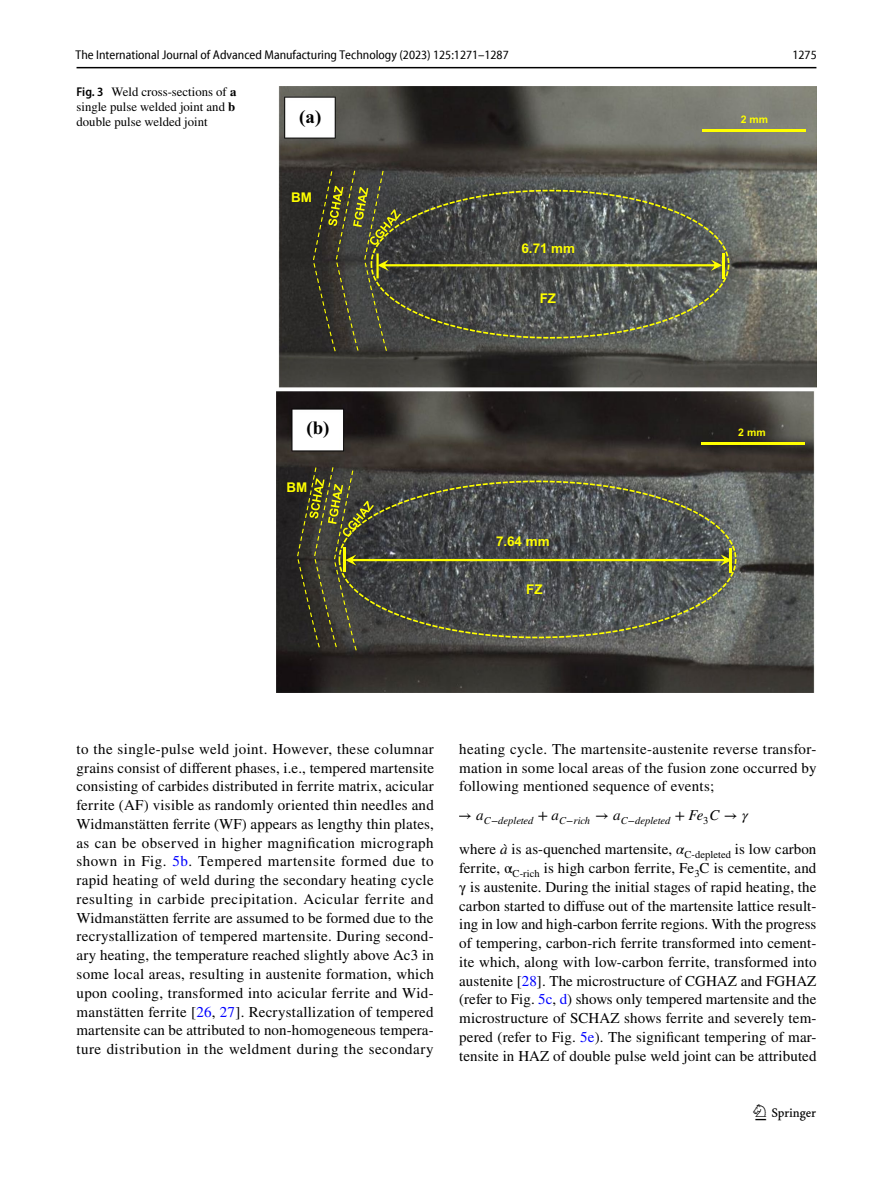
<style>
.page{position:relative;width:893px;height:1187px;background:#fff}
.page>*{position:absolute;margin:0;border:0;box-sizing:border-box;transform-origin:0 0}
.t1{font:22.5px "Springnew Regular 3";color:#000}
.t2{font:700 18.9px "Times New Roman";color:#000}
.t3{font:15px/18.8px "STIX";letter-spacing:.02em;color:#000;text-align:justify}
.t4{font:13.35px "Arial Bold MT3";color:#ff0}
.t5{font:semi-condensed 12.75px "Myriad Pro Unic";color:#000}
.t6{font:12.75px/15px "STIX";color:#000;text-align:justify}
.t7{font:italic 10.5px "STIX General";color:#000}
.t8{font:10.5px "Arial Bold MT3";color:#ff0}
.s1{font-family:"Myriad Pro";font-weight:600;font-stretch:semi-condensed}
.s2{font-weight:700}
.s3{color:#00f}
.s4{font-family:"STIX Math";font-style:normal}
.s5{font-style:normal}
.s6{font-style:italic}
</style>
<div class="page">
<hr style="left:77px;top:67px;width:739px;height:1px;background:#000">
<img style="left:276px;top:87px;width:540px;height:605px">
<hr style="left:703px;top:129px;width:103px;height:2px;background:#ff0">
<svg style="left:313px;top:171px;width:409px;height:180px;background:#53554b"></svg>
<hr style="left:701px;top:442px;width:103px;height:2px;background:#ff0">
<svg style="left:297px;top:467px;width:435px;height:183px;background:#53554b"></svg>
<p class="t5" style="left:76px;top:50px;width:435px">The International Journal of Advanced Manufacturing Technology (2023) 125:1271–1287</p>
<p class="t5" style="left:792px;top:50px;width:26px">1275</p>
<p class="t6" style="left:77px;top:85px;width:161px"><span class="s1">Fig. 3</span> Weld cross-sections of <span class="s2">a </span>single pulse welded joint and <span class="s2">b </span>double pulse welded joint</p>
<p class="t2" style="left:299px;top:103px;width:24px">(a)</p>
<p class="t4" style="left:291px;top:188px;width:22px">BM</p>
<p class="t2" style="left:306px;top:413px;width:25px">(b)</p>
<p class="t4" style="left:286px;top:477px;width:22px">BM</p>
<p class="t4" style="left:521px;top:239px;width:55px">6.71 mm</p>
<p class="t4" style="left:540px;top:288px;width:18px">FZ</p>
<p class="t4" style="left:496px;top:532px;width:55px">7.64 mm</p>
<p class="t4" style="left:526px;top:579px;width:18px">FZ</p>
<p class="t8" style="left:741px;top:111px;width:29px">2 mm</p>
<p class="t8" style="left:738px;top:425px;width:29px">2 mm</p>
<p class="t3" style="left:77px;top:740px;width:359px">to the single-pulse weld joint. However, these columnar grains consist of different phases, i.e., tempered martensite consisting of carbides distributed in ferrite matrix, acicular ferrite (AF) visible as randomly oriented thin needles and Widmanstätten ferrite (WF) appears as lengthy thin plates, as can be observed in higher magnification micrograph shown in Fig. <span class="s3">5b</span>. Tempered martensite formed due to rapid heating of weld during the secondary heating cycle resulting in carbide precipitation. Acicular ferrite and Widmanstätten ferrite are assumed to be formed due to the recrystallization of tempered martensite. During second&shy;ary heating, the temperature reached slightly above Ac3 in some local areas, resulting in austenite formation, which upon cooling, transformed into acicular ferrite and Wid&shy;manstätten ferrite [<span class="s3">26</span>, <span class="s3">27</span>]. Recrystallization of tempered martensite can be attributed to non-homogeneous tempera&shy;ture distribution in the weldment during the secondary</p>
<p class="t3" style="left:459px;top:740px;width:359px">heating cycle. The martensite-austenite reverse transfor&shy;mation in some local areas of the fusion zone occurred by following mentioned sequence of events;</p>
<p class="t7" style="left:458px;top:816px;width:292px"><sup>→</sup> <sup>a</sup>C<span class="s4">−</span>depleted <sup>+</sup> <sup>a</sup>C<span class="s4">−</span>rich <sup>→</sup> <sup>a</sup>C<span class="s4">−</span>depleted <sup>+</sup> <sup>Fe</sup><span class="s5">3</span><sup>C</sup> <sup>→</sup> <sup>𝛾</sup></p>
<p class="t3" style="left:459px;top:840px;width:359px">where <span class="s6">à</span> is as-quenched martensite, <span class="s6">α</span><sub>C-depleted</sub> is low carbon ferrite, α<sub>C-rich</sub> is high carbon ferrite, Fe<sub>3</sub>C is cementite, and γ is austenite. During the initial stages of rapid heating, the carbon started to diffuse out of the martensite lattice result&shy;ing in low and high-carbon ferrite regions. With the progress of tempering, carbon-rich ferrite transformed into cement&shy;ite which, along with low-carbon ferrite, transformed into austenite [<span class="s3">28</span>]. The microstructure of CGHAZ and FGHAZ (refer to Fig. <span class="s3">5c</span>, <span class="s3">d</span>) shows only tempered martensite and the microstructure of SCHAZ shows ferrite and severely tem&shy;pered (refer to Fig. <span class="s3">5e</span>). The significant tempering of mar&shy;tensite in HAZ of double pulse weld joint can be attributed</p>
<h1 class="t1" style="left:755px;top:1104px;width:62px">1 3</h1>
</div>
